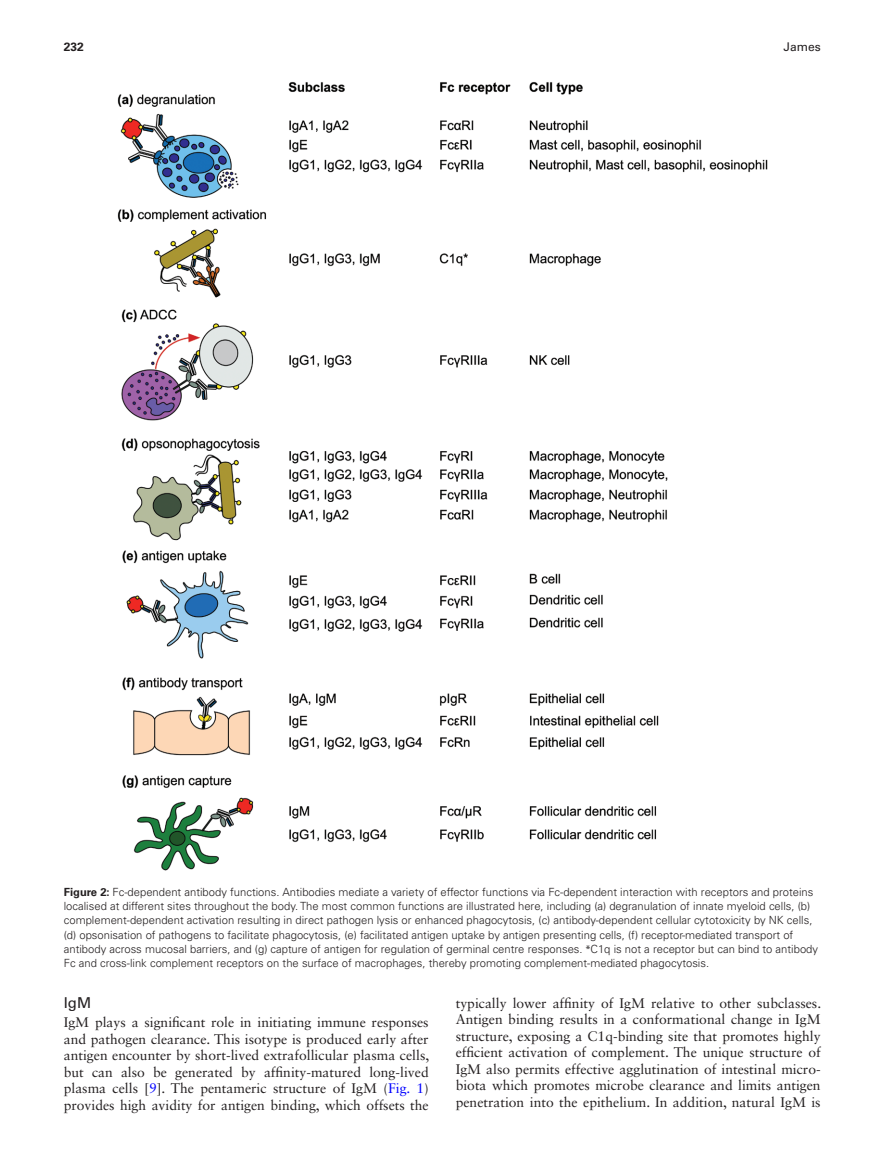
<style>
.page{position:relative;width:893px;height:1174px;background:#fff}
.page>*{position:absolute;margin:0;border:0;box-sizing:border-box;transform-origin:0 0}
.t1{font:15px "Univers LT Std";color:#231f20}
.t2{font:13.8px/16.5px "Sabon LT Std";color:#231f20;text-align:justify}
.t3{font:12px "Univers LT Std";color:#231f20}
.t4{font:700 12px "Univers LT Std";color:#231f20}
.t5{font:300 11.25px/14.2px "Univers LT Std";color:#231f20}
.s1{font-weight:700}
.s2{font-family:"Myriad Pro";font-weight:400}
.s3{color:#00f}
</style>
<div class="page">
<img style="left:117px;top:81px;width:651px;height:790px">
<p class="t4" style="left:64px;top:40px;width:22px">232</p>
<p class="t3" style="left:784px;top:40px;width:39px">James</p>
<p class="t5" style="left:64px;top:884px;width:756px"><span class="s1">Figure 2:</span> Fc-dependent antibody functions. Antibodies mediate a variety of effector functions via Fc-dependent interaction with receptors and proteins localised at different sites throughout the body. The most common functions are illustrated here, including (a) degranulation of innate myeloid cells, (b) complement-dependent activation resulting in direct pathogen lysis or enhanced phagocytosis, (c) antibody-dependent cellular cytotoxicity by NK cells, (d) opsonisation of pathogens to facilitate phagocytosis, (e) facilitated antigen uptake by antigen presenting cells, (f) receptor-mediated transport of antibody across mucosal barriers, and (g) capture of antigen for regulation of germinal centre responses. <span class="s2">*</span>C1q is not a receptor but can bind to antibody Fc and cross-link complement receptors on the surface of macrophages, thereby promoting complement-mediated phagocytosis.</p>
<h1 class="t1" style="left:64px;top:993px;width:29px">IgM</h1>
<p class="t2" style="left:64px;top:1014px;width:367px">IgM plays a significant role in initiating immune responses and pathogen clearance. This isotype is produced early after antigen encounter by short-lived extrafollicular plasma cells, but can also be generated by affinity-matured long-lived plasma cells [<span class="s3">9</span>]. The pentameric structure of IgM (<span class="s3">Fig. 1</span>) provides high avidity for antigen binding, which offsets the</p>
<p class="t2" style="left:456px;top:994px;width:367px">typically lower affinity of IgM relative to other subclasses.<br>Antigen binding results in a conformational change in IgM structure, exposing a C1q-binding site that promotes highly efficient activation of complement. The unique structure of IgM also permits effective agglutination of intestinal micro&shy;biota which promotes microbe clearance and limits antigen penetration into the epithelium. In addition, natural IgM is</p>
</div>
